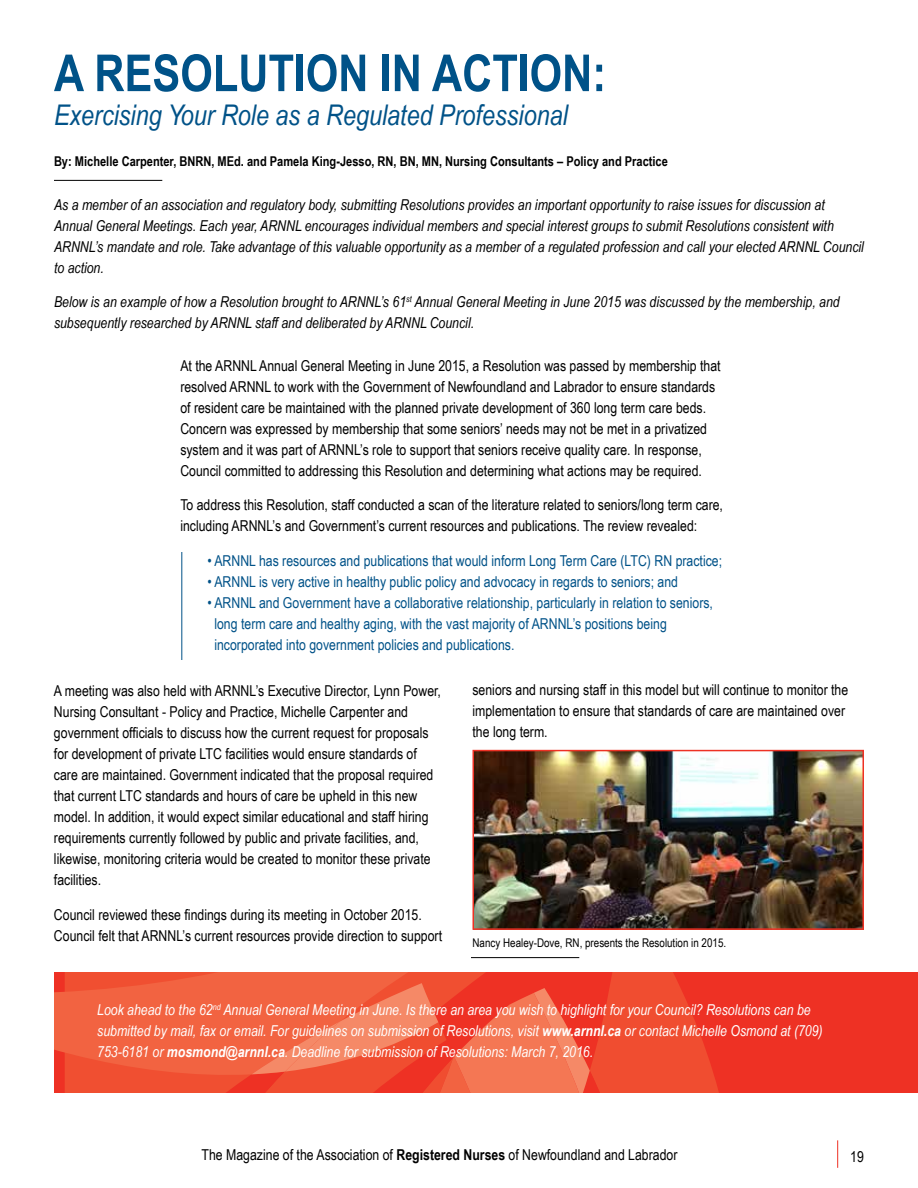
<style>
.page{position:relative;width:918px;height:1188px;background:#fff}
.page>*{position:absolute;margin:0;border:0;box-sizing:border-box;transform-origin:0 0}
.t1{font:700 51px "Arial Narrow";color:#005288}
.t2{font:italic 28.5px "Arial Narrow";color:#005288}
.t3{font:15px/21px "Arial Narrow";color:#000}
.t4{font:italic 15px/21px "Arial Narrow";color:#000}
.t5{font:15px/21px "Arial Narrow";color:#005288}
.t6{font:italic 15px/21px "Arial Narrow";color:#fff}
.t7{font:700 13.5px "Arial Narrow";color:#000}
.t8{font:12px "Arial Narrow";color:#000}
.s1{font-weight:700}
</style>
<div class="page">
<svg style="left:837px;top:1140px;width:1px;height:28px"></svg>
<svg style="left:672px;top:972px;width:242px;height:120px;background:#ee3425"></svg>
<svg style="left:54px;top:972px;width:618px;height:120px;background:#f15b3d"></svg>
<hr style="left:54px;top:180px;width:108px;height:1px;background:#000">
<hr style="left:181px;top:552px;width:1px;height:108px;background:#005288">
<img style="left:475px;top:753px;width:386px;height:174px">
<div style="left:472px;top:750px;width:392px;height:180px;border:2px solid #ee3124"></div>
<hr style="left:471px;top:957px;width:108px;height:1px;background:#000">
<h1 class="t1" style="left:54px;top:35px;width:554px">A RESOLUTION IN ACTION:</h1>
<h2 class="t2" style="left:54px;top:95px;width:515px">Exercising Your Role as a Regulated Professional</h2>
<p class="t7" style="left:54px;top:151px;width:615px">By: Michelle Carpenter, BNRN, MEd. and Pamela King-Jesso, RN, BN, MN, Nursing Consultants – Policy and Practice</p>
<p class="t4" style="left:54px;top:193px;width:811px">As a member of an association and regulatory body, submitting Resolutions provides an important opportunity to raise issues for discussion at Annual General Meetings. Each year, ARNNL encourages individual members and special interest groups to submit Resolutions consistent with ARNNL’s mandate and role. Take advantage of this valuable opportunity as a member of a regulated profession and call your elected ARNNL Council to action.</p>
<p class="t4" style="left:54px;top:291px;width:787px">Below is an example of how a Resolution brought to ARNNL’s 61<sup>st</sup> Annual General Meeting in June 2015 was discussed by the membership, and subsequently researched by ARNNL staff and deliberated by ARNNL Council.</p>
<p class="t3" style="left:180px;top:354px;width:542px">At the ARNNL Annual General Meeting in June 2015, a Resolution was passed by membership that resolved ARNNL to work with the Government of Newfoundland and Labrador to ensure standards of resident care be maintained with the planned private development of 360 long term care beds.<br>Concern was expressed by membership that some seniors’ needs may not be met in a privatized system and it was part of ARNNL’s role to support that seniors receive quality care. In response, Council committed to addressing this Resolution and determining what actions may be required.</p>
<p class="t3" style="left:180px;top:494px;width:544px">To address this Resolution, staff conducted a scan of the literature related to seniors/long term care, including ARNNL’s and Government’s current resources and publications. The review revealed:</p>
<p class="t5" style="left:207px;top:549px;width:516px">• ARNNL has resources and publications that would inform Long Term Care (LTC) RN practice;</p>
<p class="t5" style="left:207px;top:570px;width:472px">• ARNNL is very active in healthy public policy and advocacy in regards to seniors; and</p>
<p class="t5" style="left:214px;top:591px;width:500px;text-indent:-7px">• ARNNL and Government have a collaborative relationship, particularly in relation to seniors, long term care and healthy aging, with the vast majority of ARNNL’s positions being incorporated into government policies and publications.</p>
<p class="t3" style="left:54px;top:680px;width:389px">A meeting was also held with ARNNL’s Executive Director, Lynn Power, Nursing Consultant - Policy and Practice, Michelle Carpenter and government officials to discuss how the current request for proposals for development of private LTC facilities would ensure standards of care are maintained. Government indicated that the proposal required that current LTC standards and hours of care be upheld in this new model. In addition, it would expect similar educational and staff hiring requirements currently followed by public and private facilities, and, likewise, monitoring criteria would be created to monitor these private facilities.</p>
<p class="t3" style="left:54px;top:903px;width:390px">Council reviewed these findings during its meeting in October 2015.<br>Council felt that ARNNL’s current resources provide direction to support</p>
<p class="t3" style="left:472px;top:678px;width:377px">seniors and nursing staff in this model but will continue to monitor the implementation to ensure that standards of care are maintained over the long term.</p>
<p class="t8" style="left:472px;top:934px;width:255px">Nancy Healey-Dove, RN, presents the Resolution in 2015.</p>
<p class="t6" style="left:97px;top:999px;width:727px">Look ahead to the 62<sup>nd</sup> Annual General Meeting in June. Is there an area you wish to highlight for your Council? Resolutions can be submitted by mail, fax or email. For guidelines on submission of Resolutions, visit <span class="s1">www.arnnl.ca</span> or contact Michelle Osmond at (709)<br>753-6181 or <span class="s1">mosmond@arnnl.ca</span>. Deadline for submission of Resolutions: March 7, 2016.</p>
<p class="t3" style="left:202px;top:1143px;width:477px">The Magazine of the Association of <span class="s1">Registered Nurses</span> of Newfoundland and Labrador</p>
<p class="t3" style="left:850px;top:1145px;width:15px">19</p>
</div>
